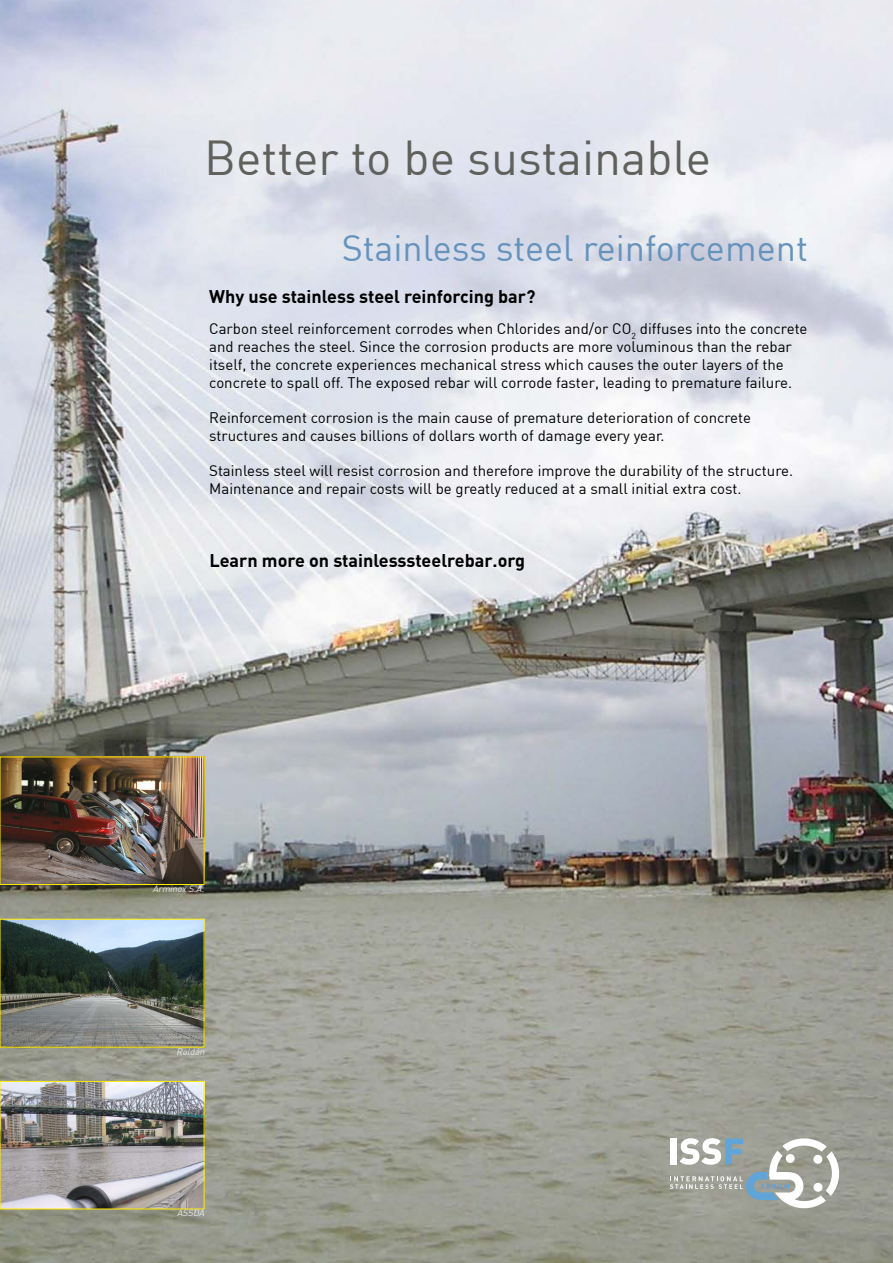
<style>
.page{position:relative;width:893px;height:1263px;background:#fff}
.page>*{position:absolute;margin:0;border:0;box-sizing:border-box;transform-origin:0 0}
.t1{font:48px "DIN";color:#60605c}
.t2{font:36px "DIN";color:#6693bc}
._03_Body_text{font:700 18px "DIN";color:#000}
._03_Body_text-2{font:15px/18px "DIN";color:#000}
._04_Pictures{font:italic 9px "DIN";color:#eaeaea}
</style>
<div class="page">
<img style="left:0;top:0;width:893px;height:1263px">
<svg style="left:670px;top:1135px;width:172px;height:76px"></svg>
<img style="left:2px;top:758px;width:200px;height:125px">
<div style="left:0;top:756px;width:204px;height:129px;border:1px solid #ffed00"></div>
<img style="left:2px;top:921px;width:200px;height:124px">
<img style="left:2px;top:1083px;width:200px;height:124px">
<div style="left:0;top:1081px;width:204px;height:128px;border:1px solid #ffed00"></div>
<h1 class="t1" style="left:204px;top:127px;width:509px">Better to be sustainable</h1>
<h2 class="t2" style="left:342px;top:226px;width:468px">Stainless steel reinforcement</h2>
<p class="_03_Body_text" style="left:209px;top:285px;width:328px">Why use stainless steel reinforcing bar?</p>
<p class="_03_Body_text-2" style="left:209px;top:319px;width:600px">Carbon steel reinforcement corrodes when Chlorides and/or CO<sub>2</sub> diffuses into the concrete and reaches the steel. Since the corrosion products are more voluminous than the rebar itself, the concrete experiences mechanical stress which causes the outer layers of the concrete to spall off. The exposed rebar will corrode faster, leading to premature failure.</p>
<p class="_03_Body_text-2" style="left:209px;top:408px;width:543px">Reinforcement corrosion is the main cause of premature deterioration of concrete structures and causes billions of dollars worth of damage every year.</p>
<p class="_03_Body_text-2" style="left:209px;top:461px;width:585px">Stainless steel will resist corrosion and therefore improve the durability of the structure.<br>Maintenance and repair costs will be greatly reduced at a small initial extra cost.</p>
<p class="_03_Body_text" style="left:209px;top:549px;width:317px">Learn more on stainlesssteelrebar.org</p>
<p class="_04_Pictures" style="left:153px;top:883px;width:55px">Arminox S.A.</p>
<p class="_04_Pictures" style="left:176px;top:1046px;width:32px">Roldán</p>
<p class="_04_Pictures" style="left:177px;top:1207px;width:31px">ASSDA</p>
</div>
